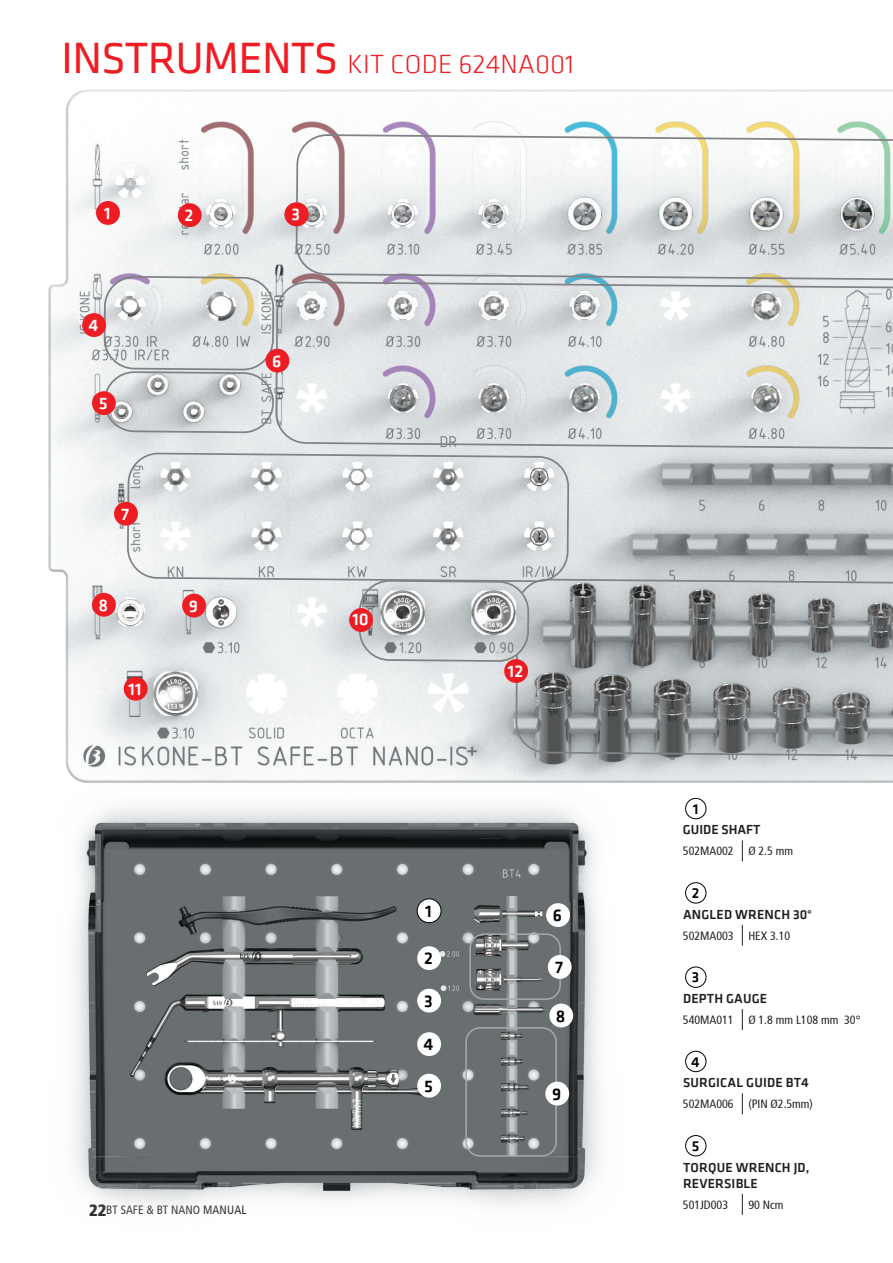
<style>
.page{position:relative;width:893px;height:1263px;background:#fff}
.page>*{position:absolute;margin:0;border:0;box-sizing:border-box;transform-origin:0 0}
.t1{font:300 27px "Klavika";letter-spacing:.01em;color:#ee1d23}
.t2{font:500 17.55px "Klavika";color:#000001}
.t3{font:500 15px "Klavika";color:#000001}
.t4{font:500 13.5px/16.2px "Klavika";letter-spacing:.015em;color:#231f20}
.t5{font:condensed 12px "Frutiger";color:#231f20}
.t6{font:condensed 12px "Frutiger LT Std";color:#231f20}
.s1{font-family:"Klavika Regular TF";font-weight:400;font-size:45px}
.s2{font-family:"Frutiger";font-weight:900;font-size:16.5px}
</style>
<div class="page">
<img style="left:72px;top:897px;width:671px;height:318px">
<img style="left:48px;top:89px;width:845px;height:808px">
<div style="left:417px;top:899px;width:24px;height:24px;background:#fff;border-radius:50%"></div>
<div style="left:417px;top:899px;width:24px;height:24px;border:1px solid #000001;border-radius:50%"></div>
<div style="left:417px;top:946px;width:24px;height:24px;background:#fff;border-radius:50%"></div>
<div style="left:417px;top:989px;width:24px;height:23px;background:#fff;border-radius:50%"></div>
<div style="left:417px;top:1032px;width:24px;height:24px;background:#fff;border-radius:50%"></div>
<div style="left:417px;top:1074px;width:24px;height:23px;background:#fff;border-radius:50%"></div>
<div style="left:546px;top:903px;width:24px;height:24px;background:#fff;border-radius:50%"></div>
<div style="left:549px;top:1003px;width:24px;height:24px;background:#fff;border-radius:50%"></div>
<div style="left:469px;top:933px;width:92px;height:67px;border:2px solid #a8a9ad;border-radius:14px"></div>
<div style="left:465px;top:1027px;width:92px;height:130px;border:2px solid #a8a9ad;border-radius:14px"></div>
<div style="left:548px;top:955px;width:24px;height:24px;background:#fff;border-radius:50%"></div>
<div style="left:545px;top:1082px;width:24px;height:23px;background:#fff;border-radius:50%"></div>
<div style="left:178px;top:203px;width:24px;height:24px;background:#ee1d23;border-radius:50%"></div>
<div style="left:96px;top:201px;width:24px;height:24px;background:#ee1d23;border-radius:50%"></div>
<svg style="left:515px;top:578px;width:378px;height:180px;background:#999c9f"></svg>
<div style="left:92px;top:593px;width:24px;height:24px;background:#ee1d23;border-radius:50%"></div>
<div style="left:182px;top:594px;width:24px;height:23px;background:#ee1d23;border-radius:50%"></div>
<div style="left:124px;top:677px;width:24px;height:24px;background:#ee1d23;border-radius:50%"></div>
<svg style="left:128px;top:452px;width:440px;height:131px;background:#dadddf"></svg>
<svg style="left:349px;top:608px;width:24px;height:24px"></svg>
<div style="left:504px;top:659px;width:24px;height:24px;background:#ee1d23;border-radius:50%"></div>
<div style="left:114px;top:502px;width:24px;height:24px;background:#ee1d23;border-radius:50%"></div>
<svg style="left:296px;top:133px;width:597px;height:148px"></svg>
<svg style="left:276px;top:281px;width:617px;height:169px;background:#d8dbdd"></svg>
<div style="left:285px;top:202px;width:24px;height:24px;background:#ee1d23;border-radius:50%"></div>
<div style="left:82px;top:313px;width:24px;height:24px;background:#ee1d23;border-radius:50%"></div>
<div style="left:265px;top:349px;width:24px;height:24px;background:#ee1d23;border-radius:50%"></div>
<svg style="left:742px;top:840px;width:1px;height:21px"></svg>
<svg style="left:742px;top:925px;width:1px;height:21px"></svg>
<svg style="left:742px;top:1009px;width:1px;height:21px"></svg>
<svg style="left:742px;top:1093px;width:1px;height:21px"></svg>
<svg style="left:742px;top:1194px;width:1px;height:21px"></svg>
<div style="left:686px;top:798px;width:20px;height:21px;background:#fff;border-radius:50%"></div>
<div style="left:685px;top:798px;width:21px;height:21px;border:1px solid #000001;border-radius:50%"></div>
<div style="left:686px;top:883px;width:20px;height:20px;background:#fff;border-radius:50%"></div>
<div style="left:685px;top:882px;width:21px;height:21px;border:1px solid #000001;border-radius:50%"></div>
<div style="left:686px;top:967px;width:20px;height:20px;background:#fff;border-radius:50%"></div>
<div style="left:685px;top:967px;width:21px;height:20px;border:1px solid #000001;border-radius:50%"></div>
<div style="left:686px;top:1051px;width:20px;height:21px;background:#fff;border-radius:50%"></div>
<div style="left:685px;top:1051px;width:21px;height:21px;border:1px solid #000001;border-radius:50%"></div>
<div style="left:686px;top:1135px;width:20px;height:21px;background:#fff;border-radius:50%"></div>
<div style="left:685px;top:1135px;width:21px;height:21px;border:1px solid #000001;border-radius:50%"></div>
<svg style="left:352px;top:579px;width:178px;height:98px;background:#c7c1c3"></svg>
<svg style="left:89px;top:275px;width:191px;height:159px;background:#d5d0d1"></svg>
<h1 class="t1" style="left:61px;top:50px;width:514px"><span class="s1">INSTRUMENTS</span> KIT CODE 624NA001</h1>
<p class="t6" style="left:89px;top:1203px;width:159px"><span class="s2">22</span>BT SAFE &amp; BT NANO MANUAL</p>
<h2 class="t2" style="left:425px;top:902px;width:8px">1</h2>
<h2 class="t2" style="left:424px;top:949px;width:10px">2</h2>
<h2 class="t2" style="left:424px;top:991px;width:10px">3</h2>
<h2 class="t2" style="left:423px;top:1035px;width:11px">4</h2>
<h2 class="t2" style="left:424px;top:1077px;width:10px">5</h2>
<h2 class="t2" style="left:553px;top:906px;width:11px">6</h2>
<h2 class="t2" style="left:555px;top:958px;width:10px">7</h2>
<h2 class="t2" style="left:556px;top:1006px;width:11px">8</h2>
<h2 class="t2" style="left:552px;top:1084px;width:11px">9</h2>
<p class="t3" style="left:693px;top:801px;width:7px">1</p>
<p class="t4" style="left:683px;top:822px;width:79px">GUIDE SHAFT</p>
<p class="t5" style="left:683px;top:844px;width:112px">502MA002 Ø 2.5 mm</p>
<p class="t3" style="left:692px;top:885px;width:9px">2</p>
<p class="t4" style="left:683px;top:906px;width:131px">ANGLED WRENCH 30°</p>
<p class="t5" style="left:683px;top:929px;width:109px">502MA003 HEX 3.10</p>
<p class="t3" style="left:692px;top:969px;width:9px">3</p>
<p class="t4" style="left:683px;top:990px;width:86px">DEPTH GAUGE</p>
<p class="t5" style="left:683px;top:1013px;width:179px">540MA011 Ø 1.8 mm L108 mm 30°</p>
<p class="t3" style="left:691px;top:1054px;width:10px">4</p>
<p class="t4" style="left:683px;top:1075px;width:127px">SURGICAL GUIDE BT4</p>
<p class="t5" style="left:683px;top:1097px;width:132px">502MA006 (PIN Ø2.5mm)</p>
<p class="t3" style="left:692px;top:1138px;width:9px">5</p>
<p class="t4" style="left:683px;top:1159px;width:128px">TORQUE WRENCH JD,<br>REVERSIBLE</p>
<p class="t5" style="left:683px;top:1198px;width:47px">501JD003</p>
<p class="t5" style="left:748px;top:1198px;width:37px">90 Ncm</p>
</div>
